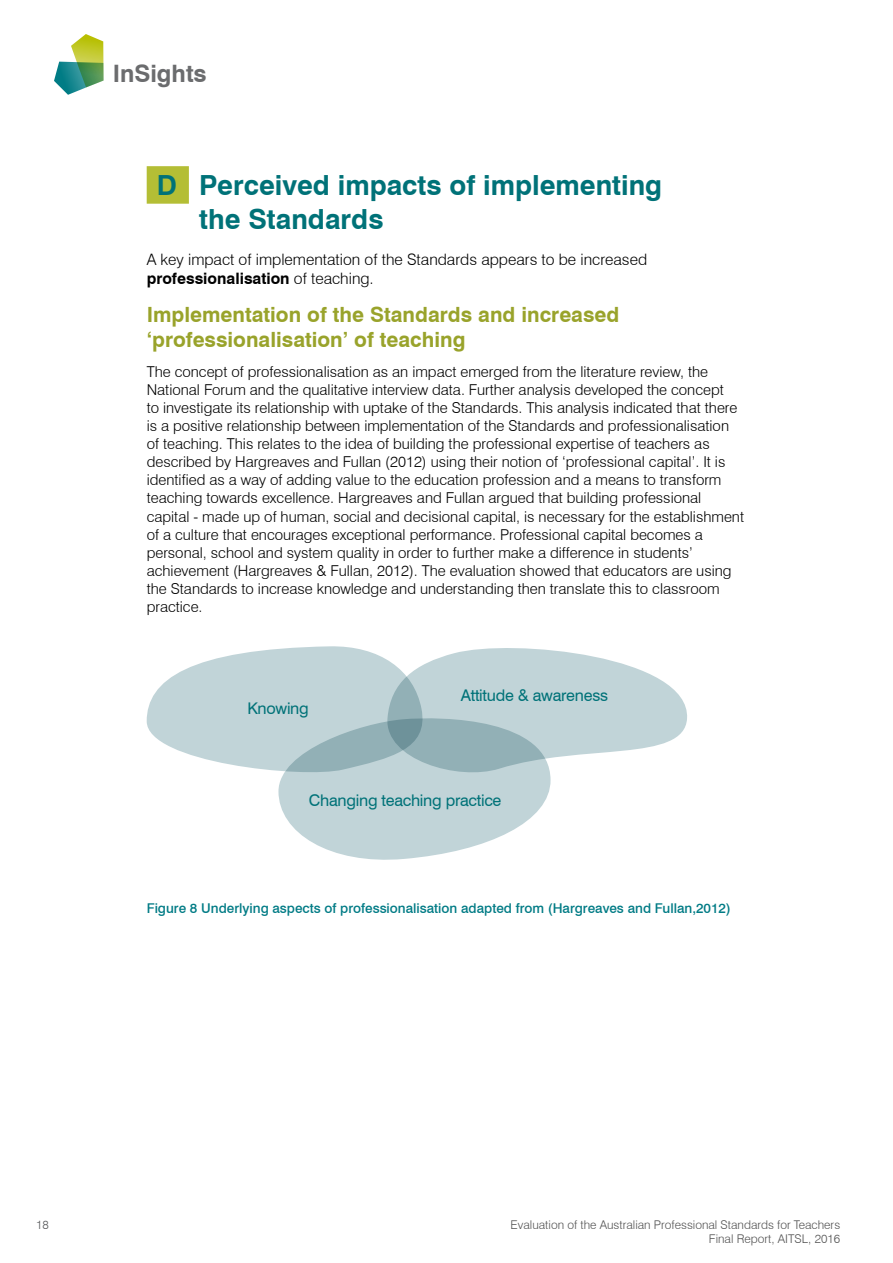
<style>
.page{position:relative;width:893px;height:1263px;background:#fff}
.page>*{position:absolute;margin:0;border:0;box-sizing:border-box;transform-origin:0 0}
.t1{font:700 27.75px/33.3px "Swiss 721 BT";color:#007278}
.t2{font:700 24px "Swiss 721 BT";color:#6b6c6e}
.t3{font:700 21px/25.2px "Swiss 721 BT";color:#99a32b}
.t4{font:16.05px "Swiss 721 BT";letter-spacing:-.015em;color:#007278}
.t5{font:300 15.75px/18.9px "Swiss 721 BT";color:#000}
.t6{font:300 15px/18px "Swiss 721 BT";color:#000}
.t7{font:500 13.5px "Swiss 721 BT";color:#007b85}
.t8{font:300 12px/14.4px "Swiss 721 BT";color:#525252;text-align:right}
.t9{font:300 12px "Swiss 721 BT";color:#58595b}
.s1{font-weight:700}
</style>
<div class="page">
<svg style="left:54px;top:34px;width:50px;height:61px"></svg>
<div style="left:147px;top:166px;width:42px;height:38px;background:#b4be35"></div>
<svg style="left:147px;top:646px;width:540px;height:214px"></svg>
<h2 class="t2" style="left:113px;top:58px;width:96px">InSights</h2>
<h1 class="t1" style="left:199px;top:169px;width:464px;text-indent:-43px">D Perceived impacts of implementing the Standards</h1>
<p class="t5" style="left:147px;top:249px;width:502px">A key impact of implementation of the Standards appears to be increased <span class="s1">professionalisation</span> of teaching.</p>
<h3 class="t3" style="left:147px;top:301px;width:474px">Implementation of the Standards and increased ‘professionalisation’ of teaching</h3>
<p class="t6" style="left:147px;top:363px;width:599px">The concept of professionalisation as an impact emerged from the literature review, the National Forum and the qualitative interview data. Further analysis developed the concept<br>to investigate its relationship with uptake of the Standards. This analysis indicated that there is a positive relationship between implementation of the Standards and professionalisation of teaching. This relates to the idea of building the professional expertise of teachers as described by Hargreaves and Fullan (2012) using their notion of ‘professional capital’. It is identified as a way of adding value to the education profession and a means to transform teaching towards excellence. Hargreaves and Fullan argued that building professional capital - made up of human, social and decisional capital, is necessary for the establishment of a culture that encourages exceptional performance. Professional capital becomes a personal, school and system quality in order to further make a difference in students’ achievement (Hargreaves &amp; Fullan, 2012). The evaluation showed that educators are using the Standards to increase knowledge and understanding then translate this to classroom practice.</p>
<p class="t4" style="left:247px;top:699px;width:63px">Knowing</p>
<p class="t4" style="left:461px;top:686px;width:149px">Attitude &amp; awareness</p>
<p class="t4" style="left:309px;top:790px;width:194px">Changing teaching practice</p>
<p class="t7" style="left:147px;top:900px;width:586px">Figure 8 Underlying aspects of professionalisation adapted from (Hargreaves and Fullan,2012)</p>
<p class="t9" style="left:36px;top:1217px;width:14px">18</p>
<p class="t8" style="left:511px;top:1217px;width:331px">Evaluation of the Australian Professional Standards for Teachers<br>Final Report, AITSL, 2016</p>
</div>
